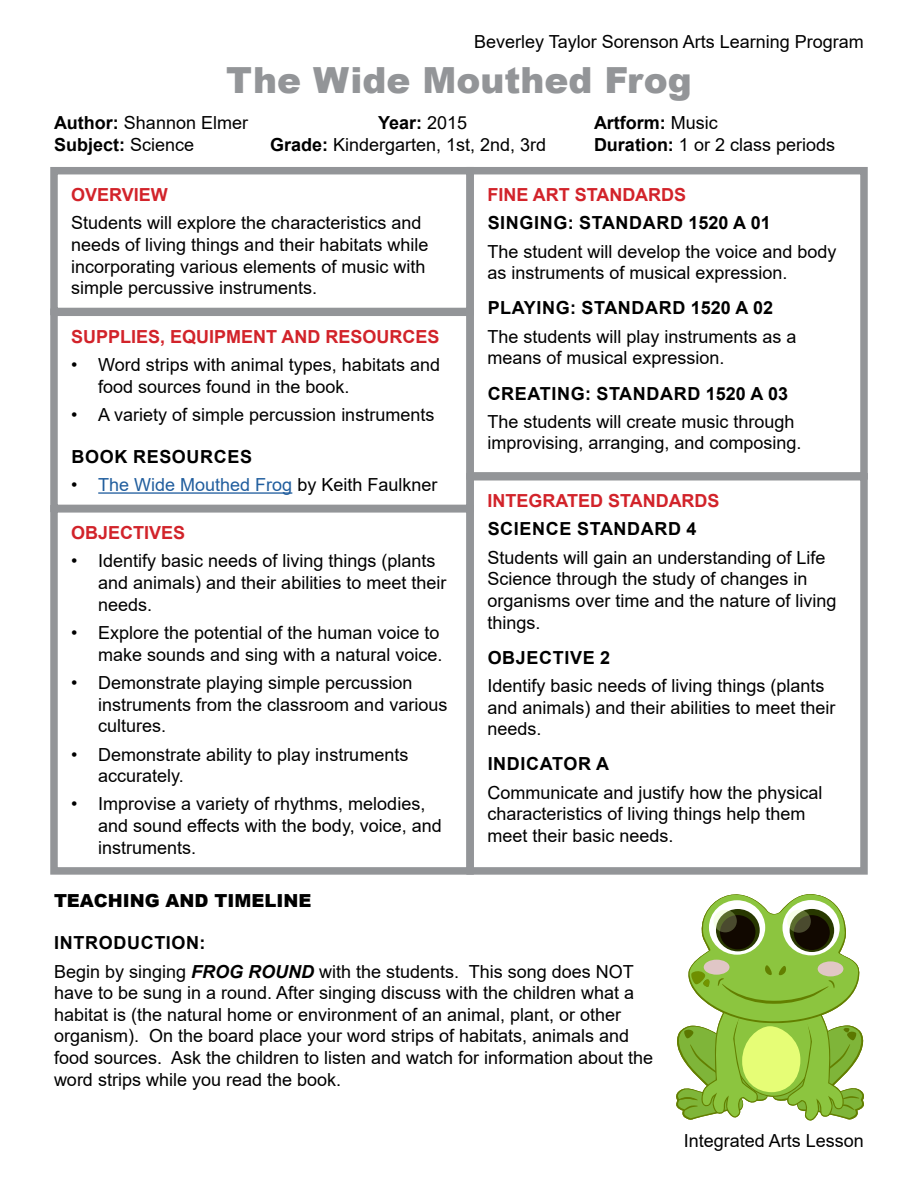
<style>
.page{position:relative;width:918px;height:1188px;background:#fff}
.page>*{position:absolute;margin:0;border:0;box-sizing:border-box;transform-origin:0 0}
.t1{font:900 36px "Arial";color:#939598}
.t2{font:18px/21.6px "Arial";color:#000}
.t3{font:700 18px "Arial";letter-spacing:.035em;color:#000}
.t4{font:700 18px "Arial";color:#d2232a}
.t5{font:18px "Arial";color:#215e9e}
.t6{font:700 18px "Arial";color:#000}
.t7{font:900 18px "Arial";color:#000}
.s1{font-weight:700}
.s2{font-weight:400}
.s3{color:#000}
.s4{font-weight:700;font-style:italic}
</style>
<div class="page">
<div style="left:50px;top:167px;width:424px;height:148px;border:8px solid #939598"></div>
<hr style="left:98px;top:492px;width:194px;height:2px;background:#215e9e">
<div style="left:50px;top:309px;width:424px;height:203px;border:8px solid #939598"></div>
<div style="left:466px;top:167px;width:402px;height:313px;border:8px solid #939598"></div>
<div style="left:466px;top:473px;width:402px;height:402px;border:8px solid #939598"></div>
<div style="left:50px;top:505px;width:424px;height:370px;border:8px solid #939598"></div>
<svg style="left:676px;top:894px;width:188px;height:226px"></svg>
<p class="t2" style="left:474px;top:30px;width:391px">Beverley Taylor Sorenson Arts Learning Program</p>
<h1 class="t1" style="left:226px;top:54px;width:467px">The Wide Mouthed Frog</h1>
<p class="t2" style="left:54px;top:112px;width:196px"><span class="s1">Author:</span> Shannon Elmer</p>
<p class="t3" style="left:378px;top:110px;width:91px">Year: <span class="s2">2015</span></p>
<p class="t6" style="left:594px;top:110px;width:125px">Artform: <span class="s2">Music</span></p>
<p class="t6" style="left:54px;top:131px;width:142px">Subject: <span class="s2">Science</span></p>
<p class="t2" style="left:270px;top:133px;width:278px"><span class="s1">Grade:</span> Kindergarten, 1st, 2nd, 3rd</p>
<p class="t2" style="left:594px;top:133px;width:243px"><span class="s1">Duration:</span> 1 or 2 class periods</p>
<p class="t4" style="left:71px;top:182px;width:98px">OVERVIEW</p>
<p class="t2" style="left:71px;top:212px;width:359px">Students will explore the characteristics and needs of living things and their habitats while incorporating various elements of music with simple percussive instruments.</p>
<p class="t4" style="left:71px;top:324px;width:370px">SUPPLIES, EQUIPMENT AND RESOURCES</p>
<p class="t2" style="left:98px;top:354px;width:343px;text-indent:-27px">• Word strips with animal types, habitats and food sources found in the book.</p>
<p class="t2" style="left:71px;top:404px;width:365px">• A variety of simple percussion instruments</p>
<p class="t3" style="left:72px;top:444px;width:182px">BOOK RESOURCES</p>
<p class="t5" style="left:71px;top:472px;width:368px"><span class="s3">•</span> The Wide Mouthed Frog <span class="s3">by Keith Faulkner</span></p>
<p class="t4" style="left:487px;top:182px;width:200px">FINE ART STANDARDS</p>
<p class="t3" style="left:488px;top:210px;width:285px">SINGING: STANDARD 1520 A 01</p>
<p class="t2" style="left:487px;top:241px;width:351px">The student will develop the voice and body as instruments of musical expression.</p>
<p class="t3" style="left:488px;top:295px;width:287px">PLAYING: STANDARD 1520 A 02</p>
<p class="t2" style="left:487px;top:326px;width:311px">The students will play instruments as a means of musical expression.</p>
<p class="t3" style="left:488px;top:381px;width:302px">CREATING: STANDARD 1520 A 03</p>
<p class="t2" style="left:487px;top:411px;width:316px">The students will create music through improvising, arranging, and composing.</p>
<p class="t4" style="left:487px;top:488px;width:234px">INTEGRATED STANDARDS</p>
<p class="t3" style="left:488px;top:516px;width:210px">SCIENCE STANDARD 4</p>
<p class="t2" style="left:487px;top:547px;width:351px">Students will gain an understanding of Life Science through the study of changes in organisms over time and the nature of living things.</p>
<p class="t3" style="left:488px;top:645px;width:124px">OBJECTIVE 2</p>
<p class="t2" style="left:487px;top:675px;width:350px">Identify basic needs of living things (plants and animals) and their abilities to meet their needs.</p>
<p class="t3" style="left:488px;top:751px;width:123px">INDICATOR A</p>
<p class="t2" style="left:487px;top:781px;width:337px">Communicate and justify how the physical characteristics of living things help them meet their basic needs.</p>
<p class="t4" style="left:71px;top:520px;width:116px">OBJECTIVES</p>
<p class="t2" style="left:98px;top:550px;width:350px;text-indent:-27px">• Identify basic needs of living things (plants and animals) and their abilities to meet their needs.</p>
<p class="t2" style="left:71px;top:622px;width:373px;text-align:right">• Explore the potential of the human voice to make sounds and sing with a natural voice.</p>
<p class="t2" style="left:98px;top:672px;width:351px;text-indent:-27px">• Demonstrate playing simple percussion instruments from the classroom and various cultures.</p>
<p class="t2" style="left:98px;top:743px;width:312px;text-indent:-27px">• Demonstrate ability to play instruments accurately.</p>
<p class="t2" style="left:98px;top:793px;width:345px;text-indent:-27px">• Improvise a variety of rhythms, melodies, and sound effects with the body, voice, and instruments.</p>
<p class="t7" style="left:54px;top:888px;width:259px">TEACHING AND TIMELINE</p>
<p class="t2" style="left:54px;top:929px;width:581px;line-height:28.3px"><span class="s1">INTRODUCTION:<br></span>Begin by singing <span class="s4">FROG ROUND</span> with the students. This song does NOT</p>
<p class="t2" style="left:54px;top:982px;width:601px">have to be sung in a round. After singing discuss with the children what a habitat is (the natural home or environment of an animal, plant, or other organism). On the board place your word strips of habitats, animals and food sources. Ask the children to listen and watch for information about the word strips while you read the book.</p>
<p class="t2" style="left:684px;top:1130px;width:182px">Integrated Arts Lesson</p>
</div>
